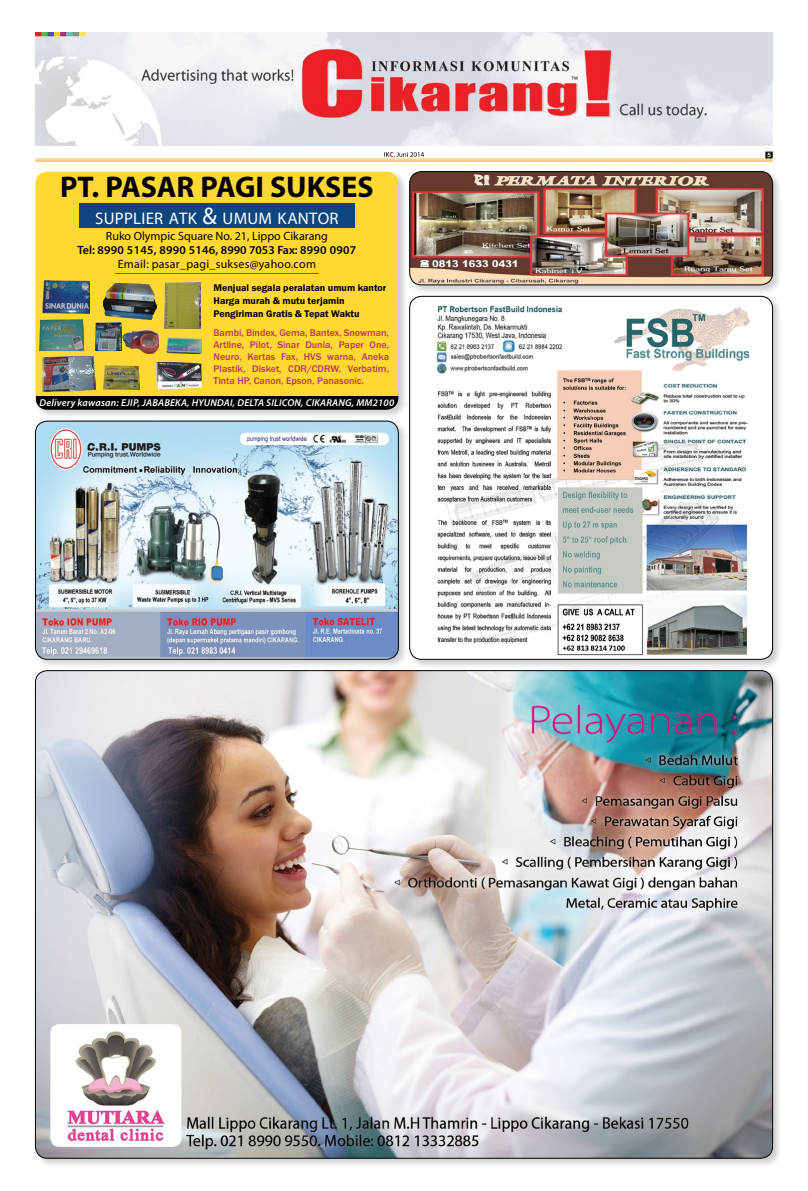
<style>
.page{position:relative;width:808px;height:1191px;background:#fff}
.page>*{position:absolute;margin:0;border:0;box-sizing:border-box;transform-origin:0 0}
.t1{font:700 30px "Myriad Pro";color:#000}
.t2{font:16.8px "Myriad Pro";letter-spacing:.015em;color:#fff}
.t3{font:600 12px "Myriad Pro";letter-spacing:.02em;color:#000}
.t4{font:12px "Myriad Pro";color:#000}
.t5{font:12px "Myriad Pro";letter-spacing:.02em;color:#000}
.t6{font:500 10px/12px "Franklin Gothic";color:#bc345b;text-align:justify}
.t7{font:600 10px/13px "Franklin Gothic";color:#000}
.t8{font:italic 600 10px "Myriad Pro";letter-spacing:.02em;color:#fff}
.s1{font-size:24px}
</style>
<div class="page">
<hr style="left:35px;top:159px;width:737px;height:1px;background:#ecc040">
<hr style="left:35px;top:160px;width:737px;height:2px;background:#ecc040">
<img style="left:35px;top:33px;width:737px;height:112px">
<svg style="left:384px;top:152px;width:40px;height:6px"></svg>
<svg style="left:765px;top:152px;width:8px;height:6px"></svg>
<div style="left:34px;top:668px;width:748px;height:499px;background:#bcbec0;opacity:.75"></div>
<img style="left:35px;top:670px;width:737px;height:488px">
<div style="left:408px;top:294px;width:374px;height:375px;background:#bcbec0;opacity:.75"></div>
<img style="left:410px;top:296px;width:362px;height:363px">
<div style="left:409px;top:296px;width:364px;height:363px;border:1px solid #000;border-radius:12px"></div>
<div style="left:34px;top:419px;width:374px;height:250px;background:#bcbec0;opacity:.75"></div>
<img style="left:35px;top:421px;width:363px;height:238px">
<div style="left:35px;top:421px;width:363px;height:238px;border:1px solid #000;border-radius:12px"></div>
<div style="left:408px;top:170px;width:374px;height:125px;background:#bcbec0;opacity:.75"></div>
<img style="left:410px;top:171px;width:362px;height:114px">
<div style="left:409px;top:171px;width:364px;height:114px;border:1px solid #000;border-radius:12px"></div>
<div style="left:34px;top:170px;width:374px;height:249px;background:#bcbec0;opacity:.75"></div>
<div style="left:35px;top:171px;width:363px;height:229px;background:#ffd833"></div>
<div style="left:36px;top:396px;width:362px;height:14px;background:#000"></div>
<div style="left:79px;top:203px;width:276px;height:25px;background:#0d457f"></div>
<hr style="left:115px;top:274px;width:204px;height:1px;background:#bc345b">
<img style="left:103px;top:283px;width:53px;height:36px">
<img style="left:95px;top:323px;width:27px;height:28px">
<img style="left:165px;top:282px;width:35px;height:46px">
<img style="left:104px;top:366px;width:35px;height:24px">
<img style="left:157px;top:362px;width:44px;height:26px">
<img style="left:40px;top:320px;width:43px;height:30px">
<img style="left:42px;top:356px;width:53px;height:35px">
<img style="left:43px;top:281px;width:46px;height:32px">
<img style="left:166px;top:338px;width:36px;height:15px">
<img style="left:123px;top:330px;width:35px;height:23px">
<h1 class="t1" style="left:60px;top:167px;width:315px">PT. PASAR PAGI SUKSES</h1>
<h2 class="t2" style="left:95px;top:208px;width:245px">SUPPLIER ATK <span class="s1">&amp;</span> UMUM KANTOR</h2>
<p class="t4" style="left:106px;top:228px;width:223px">Ruko Olympic Square No. 21, Lippo Cikarang</p>
<p class="t3" style="left:78px;top:242px;width:280px">Tel: 8990 5145, 8990 5146, 8990 7053 Fax: 8990 0907</p>
<p class="t5" style="left:118px;top:256px;width:200px">Email: pasar_pagi_sukses@yahoo.com</p>
<p class="t7" style="left:214px;top:281px;width:174px">Menjual segala peralatan umum kantor<br>Harga murah &amp; mutu terjamin<br>Pengiriman Gratis &amp; Tepat Waktu</p>
<p class="t6" style="left:214px;top:327px;width:177px">Bambi, Bindex, Gema, Bantex, Snowman, Artline, Pilot, Sinar Dunia, Paper One, Neuro, Kertas Fax, HVS warna, Aneka Plastik, Disket, CDR/CDRW, Verbatim, Tinta HP, Canon, Epson, Panasonic.</p>
<p class="t8" style="left:40px;top:396px;width:356px">Delivery kawasan: EJIP, JABABEKA, HYUNDAI, DELTA SILICON, CIKARANG, MM2100</p>
</div>
